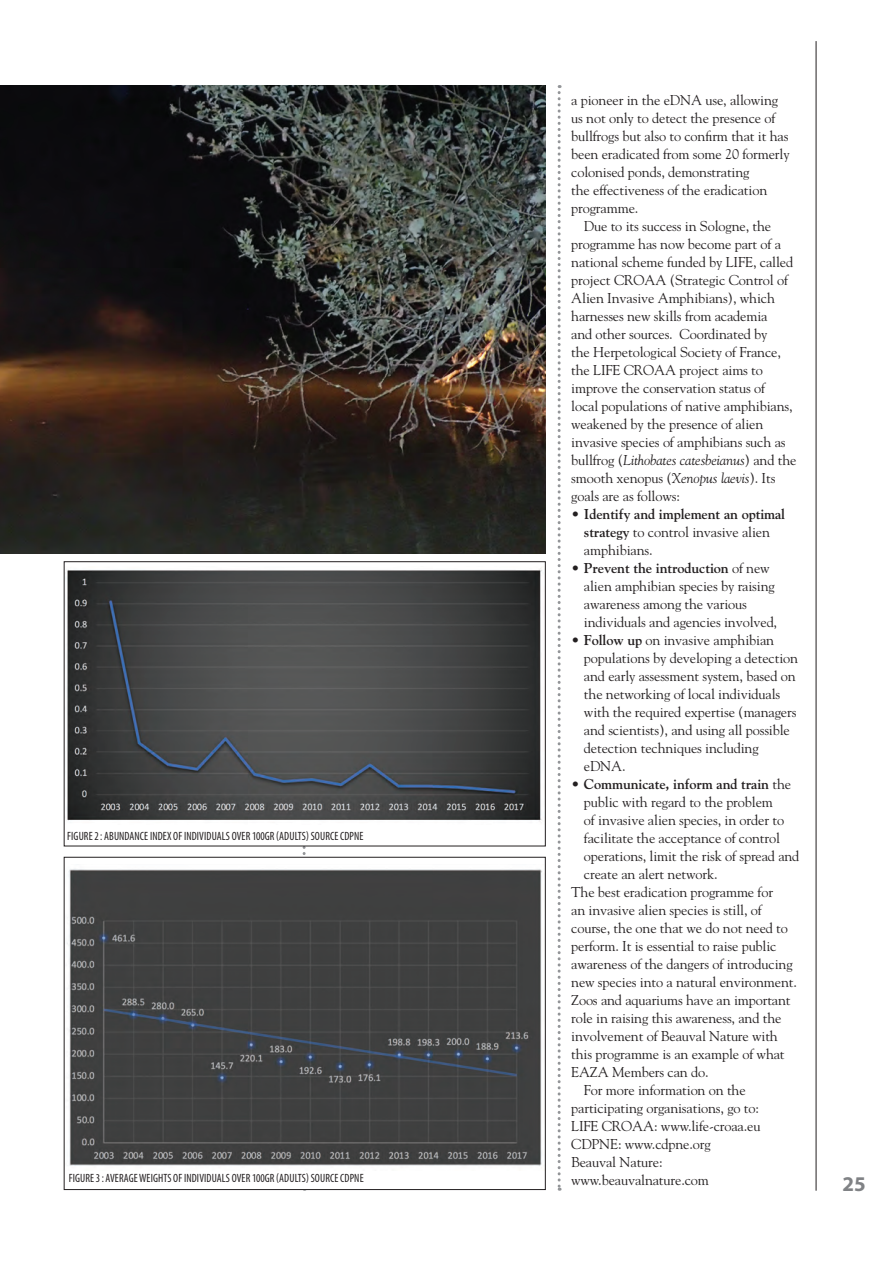
<style>
.page{position:relative;width:893px;height:1263px;background:#fff}
.page>*{position:absolute;margin:0;border:0;box-sizing:border-box;transform-origin:0 0}
.t1{font:700 21px "Myriad Pro";color:#808285}
.t2{font:14.25px/18px "Goudy";letter-spacing:-.01em;color:#231f20}
.t3{font:700 14.25px/18px "Goudy";letter-spacing:-.01em;color:#231f20}
.t4{font:condensed 12px "Myriad Pro";letter-spacing:.01em;color:#231f20;scale:.94 1}
.s1{font-style:italic}
.s2{font-weight:400}
.s3{font-weight:700}
</style>
<div class="page">
<hr style="left:816px;top:41px;width:1px;height:1150px;background:#231f20">
<svg style="left:558px;top:85px;width:3px;height:1106px"></svg>
<svg style="left:303px;top:846px;width:3px;height:345px"></svg>
<img style="left:0;top:85px;width:546px;height:469px">
<img style="left:66px;top:567px;width:476px;height:255px">
<div style="left:64px;top:561px;width:482px;height:285px;border:1px solid #231f20"></div>
<div style="left:64px;top:857px;width:481px;height:332px;background:#fff"></div>
<img style="left:67px;top:869px;width:475px;height:297px">
<div style="left:64px;top:857px;width:482px;height:333px;border:1px solid #231f20"></div>
<p class="t4" style="left:67px;top:828px;width:317px">FIGURE 2 : ABUNDANCE INDEX OF INDIVIDUALS OVER 100GR (ADULTS) SOURCE CDPNE</p>
<p class="t4" style="left:69px;top:1171px;width:315px">FIGURE 3 : AVERAGE WEIGHTS OF INDIVIDUALS OVER 100GR (ADULTS) SOURCE CDPNE</p>
<p class="t2" style="left:571px;top:91px;width:220px">a pioneer in the eDNA use, allowing us not only to detect the presence of bullfrogs but also to confirm that it has been eradicated from some 20 formerly colonised ponds, demonstrating<br>the effectiveness of the eradication programme.</p>
<p class="t2" style="left:571px;top:217px;width:227px;text-indent:13px">Due to its success in Sologne, the programme has now become part of a national scheme funded by LIFE, called project CROAA (Strategic Control of Alien Invasive Amphibians), which harnesses new skills from academia<br>and other sources. Coordinated by<br>the Herpetological Society of France, the LIFE CROAA project aims to improve the conservation status of<br>local populations of native amphibians, weakened by the presence of alien invasive species of amphibians such as bullfrog (<span class="s1">Lithobates catesbeianus</span>) and the smooth xenopus (<span class="s1">Xenopus laevis</span>). Its goals are as follows:</p>
<p class="t3" style="left:584px;top:505px;width:203px;text-indent:-13px"><span class="s2">•</span> Identify and implement an optimal strategy <span class="s2">to control invasive alien amphibians.</span></p>
<p class="t2" style="left:584px;top:559px;width:195px;text-indent:-13px">• <span class="s3">Prevent the introduction</span> of new alien amphibian species by raising awareness among the various individuals and agencies involved,</p>
<p class="t2" style="left:584px;top:631px;width:216px;text-indent:-13px">• <span class="s3">Follow up</span> on invasive amphibian populations by developing a detection and early assessment system, based on the networking of local individuals with the required expertise (managers and scientists), and using all possible detection techniques including eDNA.</p>
<p class="t2" style="left:584px;top:775px;width:217px;text-indent:-13px">• <span class="s3">Communicate, inform and train</span> the public with regard to the problem<br>of invasive alien species, in order to facilitate the acceptance of control operations, limit the risk of spread and create an alert network.</p>
<p class="t2" style="left:571px;top:883px;width:227px">The best eradication programme for<br>an invasive alien species is still, of course, the one that we do not need to perform. It is essential to raise public awareness of the dangers of introducing new species into a natural environment.<br>Zoos and aquariums have an important role in raising this awareness, and the involvement of Beauval Nature with this programme is an example of what EAZA Members can do.</p>
<p class="t2" style="left:571px;top:1081px;width:189px;text-align:center">For more information on the participating organisations, go to:</p>
<p class="t2" style="left:571px;top:1117px;width:191px">LIFE CROAA: www.life-croaa.eu</p>
<p class="t2" style="left:571px;top:1135px;width:141px">CDPNE: www.cdpne.org</p>
<p class="t2" style="left:571px;top:1153px;width:139px">Beauval Nature: www.beauvalnature.com</p>
<h1 class="t1" style="left:842px;top:1170px;width:25px">25</h1>
</div>
